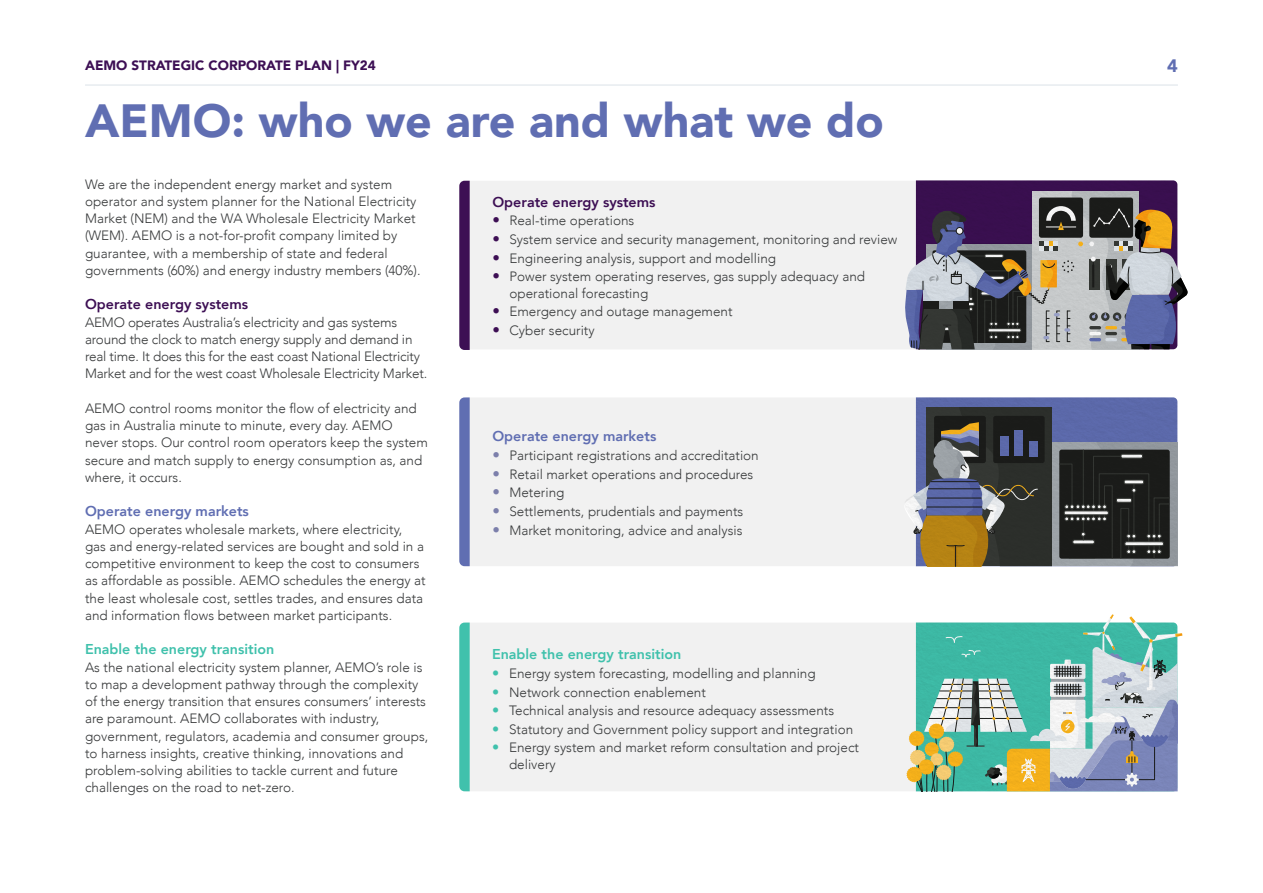
<style>
.page{position:relative;width:1263px;height:893px;background:#fff}
.page>*{position:absolute;margin:0;border:0;box-sizing:border-box;transform-origin:0 0}
.t1{font:900 46.5px "Avenir";color:#606eb2}
.t2{font:900 18px "Avenir";color:#606eb2}
.Body_text{font:800 14.25px "Avenir";color:#40c1ac}
.Body_text_-_no_grid{font:800 14.25px "Avenir";color:#40c1ac}
.Body_text-2{font:800 14.25px "Avenir";color:#3d0f54}
.Body_text-3{font:800 14.25px "Avenir";color:#606eb2}
.Body_text_-_no_grid-2{font:800 14.25px "Avenir";color:#3d0f54}
.Body_text_-_no_grid-3{font:800 14.25px "Avenir";color:#606eb2}
.Body_text-4{font:300 13.5px/17.2px "Avenir";color:#37393a}
.t3{font:900 13.5px "Avenir";color:#3d0f54}
.s1{font-weight:900;font-size:15px;color:#3d0f54}
.s2{font-weight:900;font-size:15px;color:#7c7fab}
.s3{font-weight:800;font-size:14.25px;color:#40c1ac}
</style>
<div class="page">
<hr style="left:85px;top:85px;width:1093px;height:1px;background:#dbe2e9">
<div style="left:470px;top:181px;width:435px;height:168px;background:#f1f1f1"></div>
<svg style="left:459px;top:181px;width:11px;height:169px;background:#481d5d"></svg>
<img style="left:905px;top:180px;width:283px;height:169px">
<div style="left:470px;top:398px;width:433px;height:168px;background:#f1f1f1"></div>
<svg style="left:459px;top:397px;width:11px;height:169px;background:#6976b6"></svg>
<img style="left:905px;top:397px;width:272px;height:169px">
<div style="left:470px;top:623px;width:436px;height:168px;background:#f1f1f1"></div>
<svg style="left:459px;top:623px;width:11px;height:168px;background:#4ac3b0"></svg>
<img style="left:906px;top:614px;width:276px;height:177px">
<p class="t3" style="left:85px;top:54px;width:292px">AEMO STRATEGIC CORPORATE PLAN | FY24</p>
<h2 class="t2" style="left:1167px;top:51px;width:12px">4</h2>
<h1 class="t1" style="left:85px;top:81px;width:800px">AEMO: who we are and what we do</h1>
<p class="Body_text-4" style="left:85px;top:175px;width:337px">We are the independent energy market and system operator and system planner for the National Electricity Market (NEM) and the WA Wholesale Electricity Market (WEM). AEMO is a not-for-profit company limited by guarantee, with a membership of state and federal governments (60%) and energy industry members (40%).</p>
<p class="Body_text-2" style="left:85px;top:293px;width:165px">Operate energy systems</p>
<p class="Body_text-4" style="left:85px;top:313px;width:344px">AEMO operates Australia’s electricity and gas systems around the clock to match energy supply and demand in real time. It does this for the east coast National Electricity Market and for the west coast Wholesale Electricity Market.</p>
<p class="Body_text-4" style="left:85px;top:400px;width:344px">AEMO control rooms monitor the flow of electricity and gas in Australia minute to minute, every day. AEMO never stops. Our control room operators keep the system secure and match supply to energy consumption as, and where, it occurs.</p>
<p class="Body_text-3" style="left:85px;top:500px;width:165px">Operate energy markets</p>
<p class="Body_text-4" style="left:85px;top:520px;width:342px">AEMO operates wholesale markets, where electricity, gas and energy-related services are bought and sold in a competitive environment to keep the cost to consumers as affordable as possible. AEMO schedules the energy at the least wholesale cost, settles trades, and ensures data and information flows between market participants.</p>
<p class="Body_text" style="left:85px;top:638px;width:191px">Enable the energy transition</p>
<p class="Body_text-4" style="left:85px;top:658px;width:339px">As the national electricity system planner, AEMO’s role is to map a development pathway through the complexity</p>
<p class="Body_text-4" style="left:85px;top:693px;width:345px">of the energy transition that ensures consumers’ interests are paramount. AEMO collaborates with industry, government, regulators, academia and consumer groups, to harness insights, creative thinking, innovations and problem-solving abilities to tackle current and future challenges on the road to net-zero.</p>
<p class="Body_text_-_no_grid-2" style="left:492px;top:191px;width:165px">Operate energy systems</p>
<p class="Body_text-4" style="left:492px;top:212px;width:143px"><span class="s1">•</span> Real-time operations</p>
<p class="Body_text-4" style="left:492px;top:231px;width:406px"><span class="s1">•</span> System service and security management, monitoring and review</p>
<p class="Body_text-4" style="left:492px;top:249px;width:285px"><span class="s1">•</span> Engineering analysis, support and modelling</p>
<p class="Body_text-4" style="left:509px;top:268px;width:357px;line-height:16.5px;text-indent:-17px"><span class="s1">•</span> Power system operating reserves, gas supply adequacy and operational forecasting</p>
<p class="Body_text-4" style="left:492px;top:303px;width:242px"><span class="s1">•</span> Emergency and outage management</p>
<p class="Body_text-4" style="left:492px;top:322px;width:104px"><span class="s1">•</span> Cyber security</p>
<p class="Body_text_-_no_grid-3" style="left:492px;top:425px;width:165px">Operate energy markets</p>
<p class="Body_text-4" style="left:492px;top:447px;width:268px"><span class="s2">•</span> Participant registrations and accreditation</p>
<p class="Body_text-4" style="left:492px;top:465px;width:262px"><span class="s2">•</span> Retail market operations and procedures</p>
<p class="Body_text-4" style="left:492px;top:484px;width:74px"><span class="s2">•</span> Metering</p>
<p class="Body_text-4" style="left:492px;top:503px;width:252px"><span class="s2">•</span> Settlements, prudentials and payments</p>
<p class="Body_text-4" style="left:492px;top:521px;width:252px"><span class="s2">•</span> Market monitoring, advice and analysis</p>
<p class="Body_text_-_no_grid" style="left:492px;top:643px;width:191px">Enable the energy transition</p>
<p class="Body_text-4" style="left:492px;top:665px;width:325px"><span class="s3">•</span> Energy system forecasting, modelling and planning</p>
<p class="Body_text-4" style="left:492px;top:683px;width:215px"><span class="s3">•</span> Network connection enablement</p>
<p class="Body_text-4" style="left:492px;top:702px;width:344px"><span class="s3">•</span> Technical analysis and resource adequacy assessments</p>
<p class="Body_text-4" style="left:492px;top:720px;width:363px"><span class="s3">•</span> Statutory and Government policy support and integration</p>
<p class="Body_text-4" style="left:509px;top:739px;width:351px;line-height:16.5px;text-indent:-17px"><span class="s3">•</span> Energy system and market reform consultation and project delivery</p>
</div>
